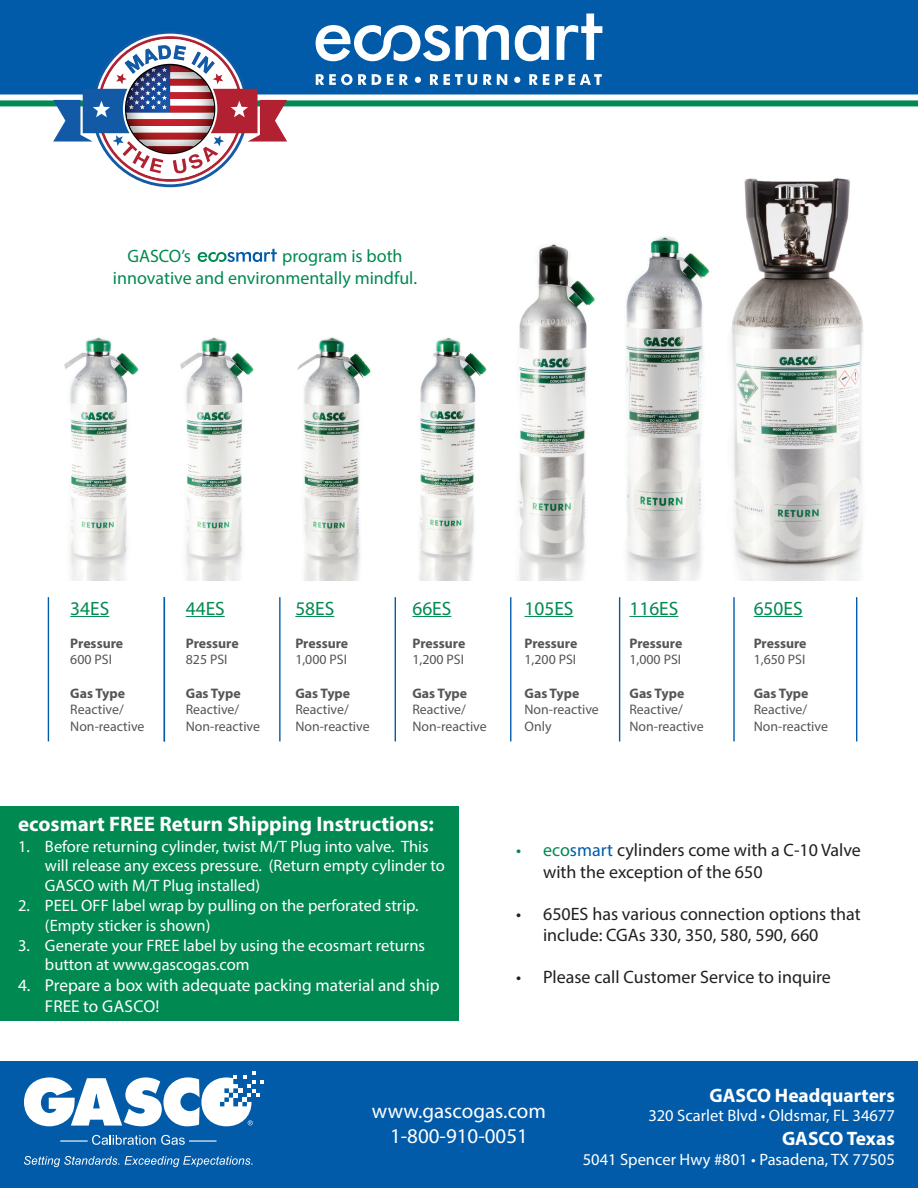
<style>
.page{position:relative;width:918px;height:1188px;background:#fff}
.page>*{position:absolute;margin:0;border:0;box-sizing:border-box;transform-origin:0 0}
.t1{font:700 21px "Myriad Pro";color:#fff}
.t2{font:21px/25.2px "Myriad Pro";color:#fff;text-align:center}
.t3{font:700 19.5px "Myriad Pro";color:#fff}
.t4{font:19.35px "Myriad Pro";color:#008a52}
.t5{font:18px/21.6px "Myriad Pro";color:#231f20}
.t6{font:18px/21.6px "Myriad Pro";color:#008a52;text-align:center}
.t7{font:17.25px/20.7px "Myriad Pro";color:#fff}
.t8{font:16.5px/19.8px "Myriad Pro";color:#fff}
.t9{font:13.8px/16.6px "Myriad Pro";color:#545557}
.t10{font:700 13.8px "Myriad Pro";color:#545557}
.s1{color:#fff}
.s2{color:#008a52}
.s3{color:#015ba9}
</style>
<div class="page">
<div style="left:0;top:0;width:918px;height:94px;background:#015ba9"></div>
<div style="left:0;top:1061px;width:918px;height:127px;background:#015ba9"></div>
<div style="left:0;top:100px;width:918px;height:6px;background:#008a52"></div>
<svg style="left:24px;top:1071px;width:240px;height:55px"></svg>
<svg style="left:92px;top:1135px;width:93px;height:10px"></svg>
<svg style="left:24px;top:1156px;width:229px;height:11px;background:#3c81bc"></svg>
<hr style="left:189px;top:1140px;width:28px;height:2px;background:#fff">
<hr style="left:60px;top:1140px;width:28px;height:2px;background:#fff">
<svg style="left:316px;top:74px;width:65px;height:11px"></svg>
<svg style="left:387px;top:74px;width:6px;height:11px"></svg>
<svg style="left:399px;top:74px;width:9px;height:11px"></svg>
<svg style="left:415px;top:77px;width:6px;height:6px"></svg>
<svg style="left:430px;top:74px;width:47px;height:11px"></svg>
<svg style="left:483px;top:74px;width:24px;height:11px"></svg>
<svg style="left:514px;top:77px;width:6px;height:6px"></svg>
<svg style="left:529px;top:74px;width:20px;height:11px"></svg>
<svg style="left:555px;top:74px;width:8px;height:11px"></svg>
<svg style="left:569px;top:74px;width:33px;height:11px"></svg>
<svg style="left:456px;top:25px;width:53px;height:35px"></svg>
<svg style="left:515px;top:25px;width:34px;height:36px"></svg>
<svg style="left:557px;top:14px;width:45px;height:46px"></svg>
<svg style="left:316px;top:25px;width:134px;height:36px"></svg>
<svg style="left:53px;top:36px;width:234px;height:146px"></svg>
<div style="left:0;top:806px;width:459px;height:214px;background:#008a52"></div>
<hr style="left:186px;top:616px;width:39px;height:1px;background:#008a52">
<hr style="left:70px;top:616px;width:39px;height:1px;background:#008a52">
<hr style="left:295px;top:616px;width:39px;height:1px;background:#008a52">
<hr style="left:412px;top:616px;width:39px;height:1px;background:#008a52">
<hr style="left:525px;top:616px;width:48px;height:1px;background:#008a52">
<hr style="left:629px;top:616px;width:49px;height:1px;background:#008a52">
<hr style="left:754px;top:616px;width:49px;height:1px;background:#008a52">
<hr style="left:279px;top:597px;width:2px;height:144px;background:#015ba9">
<hr style="left:48px;top:597px;width:1px;height:144px;background:#015ba9">
<hr style="left:395px;top:597px;width:1px;height:144px;background:#015ba9">
<hr style="left:510px;top:597px;width:1px;height:144px;background:#015ba9">
<hr style="left:619px;top:597px;width:1px;height:144px;background:#015ba9">
<hr style="left:733px;top:597px;width:2px;height:144px;background:#015ba9">
<hr style="left:164px;top:597px;width:1px;height:144px;background:#015ba9">
<hr style="left:856px;top:597px;width:1px;height:144px;background:#015ba9">
<img style="left:180px;top:337px;width:74px;height:244px">
<img style="left:64px;top:337px;width:75px;height:244px">
<img style="left:297px;top:337px;width:74px;height:244px">
<img style="left:419px;top:337px;width:68px;height:244px">
<img style="left:518px;top:244px;width:77px;height:337px">
<img style="left:626px;top:236px;width:84px;height:345px">
<img style="left:731px;top:178px;width:132px;height:403px">
<svg style="left:198px;top:249px;width:79px;height:13px"></svg>
<p class="t6" style="left:113px;top:245px;width:306px">GASCO’s <span class="s1">ecosmart</span><sup>TM</sup> program is both innovative and environmentally mindful.</p>
<p class="t4" style="left:70px;top:596px;width:40px">34ES</p>
<p class="t10" style="left:70px;top:634px;width:54px">Pressure</p>
<p class="t9" style="left:70px;top:651px;width:43px">600 PSI</p>
<p class="t10" style="left:70px;top:684px;width:56px">Gas Type</p>
<p class="t9" style="left:70px;top:701px;width:76px">Reactive/<br>Non-reactive</p>
<p class="t4" style="left:186px;top:596px;width:40px">44ES</p>
<p class="t10" style="left:186px;top:634px;width:54px">Pressure</p>
<p class="t9" style="left:186px;top:651px;width:43px">825 PSI</p>
<p class="t10" style="left:186px;top:684px;width:56px">Gas Type</p>
<p class="t9" style="left:186px;top:701px;width:76px">Reactive/<br>Non-reactive</p>
<p class="t4" style="left:295px;top:596px;width:40px">58ES</p>
<p class="t10" style="left:295px;top:634px;width:54px">Pressure</p>
<p class="t9" style="left:295px;top:651px;width:53px">1,000 PSI</p>
<p class="t10" style="left:295px;top:684px;width:56px">Gas Type</p>
<p class="t9" style="left:295px;top:701px;width:76px">Reactive/<br>Non-reactive</p>
<p class="t4" style="left:412px;top:596px;width:40px">66ES</p>
<p class="t10" style="left:412px;top:634px;width:54px">Pressure</p>
<p class="t9" style="left:412px;top:651px;width:53px">1,200 PSI</p>
<p class="t10" style="left:412px;top:684px;width:56px">Gas Type</p>
<p class="t9" style="left:412px;top:701px;width:76px">Reactive/<br>Non-reactive</p>
<p class="t4" style="left:525px;top:596px;width:50px">105ES</p>
<p class="t10" style="left:525px;top:634px;width:54px">Pressure</p>
<p class="t9" style="left:525px;top:651px;width:53px">1,200 PSI</p>
<p class="t10" style="left:525px;top:684px;width:56px">Gas Type</p>
<p class="t9" style="left:525px;top:701px;width:76px">Non-reactive<br>Only</p>
<p class="t4" style="left:629px;top:596px;width:50px">116ES</p>
<p class="t10" style="left:629px;top:634px;width:54px">Pressure</p>
<p class="t9" style="left:629px;top:651px;width:53px">1,000 PSI</p>
<p class="t10" style="left:629px;top:684px;width:56px">Gas Type</p>
<p class="t9" style="left:629px;top:701px;width:76px">Reactive/<br>Non-reactive</p>
<p class="t4" style="left:754px;top:596px;width:50px">650ES</p>
<p class="t10" style="left:754px;top:634px;width:54px">Pressure</p>
<p class="t9" style="left:754px;top:651px;width:53px">1,650 PSI</p>
<p class="t10" style="left:754px;top:684px;width:56px">Gas Type</p>
<p class="t9" style="left:754px;top:701px;width:76px">Reactive/<br>Non-reactive</p>
<p class="t1" style="left:18px;top:811px;width:417px">ecosmart FREE Return Shipping Instructions:</p>
<p class="t8" style="left:45px;top:836px;width:401px;text-indent:-27px">1. Before returning cylinder, twist M/T Plug into valve. This will release any excess pressure. (Return empty cylinder to<br>GASCO with M/T Plug installed)</p>
<p class="t8" style="left:45px;top:895px;width:375px;text-indent:-27px">2. PEEL OFF label wrap by pulling on the perforated strip. (Empty sticker is shown)</p>
<p class="t8" style="left:45px;top:935px;width:382px;text-indent:-27px">3. Generate your FREE label by using the ecosmart returns button at www.gascogas.com</p>
<p class="t7" style="left:45px;top:975px;width:396px;text-indent:-27px">4. Prepare a box with adequate packing material and ship<br>FREE to GASCO!</p>
<p class="t5" style="left:543px;top:839px;width:319px;text-indent:-27px"><span class="s2">• eco</span><span class="s3">smart</span> cylinders come with a C-10 Valve with the exception of the 650</p>
<p class="t5" style="left:543px;top:903px;width:319px;text-indent:-27px">• 650ES has various connection options that include: CGAs 330, 350, 580, 590, 660</p>
<p class="t5" style="left:516px;top:966px;width:316px">• Please call Customer Service to inquire</p>
<p class="t2" style="left:372px;top:1098px;width:176px">www.gascogas.com<br>1-800-910-0051</p>
<p class="t3" style="left:709px;top:1082px;width:187px">GASCO Headquarters</p>
<p class="t8" style="left:648px;top:1106px;width:248px">320 Scarlet Blvd • Oldsmar, FL 34677</p>
<p class="t3" style="left:782px;top:1125px;width:114px">GASCO Texas</p>
<p class="t8" style="left:583px;top:1149px;width:314px">5041 Spencer Hwy #801 • Pasadena, TX 77505</p>
</div>
